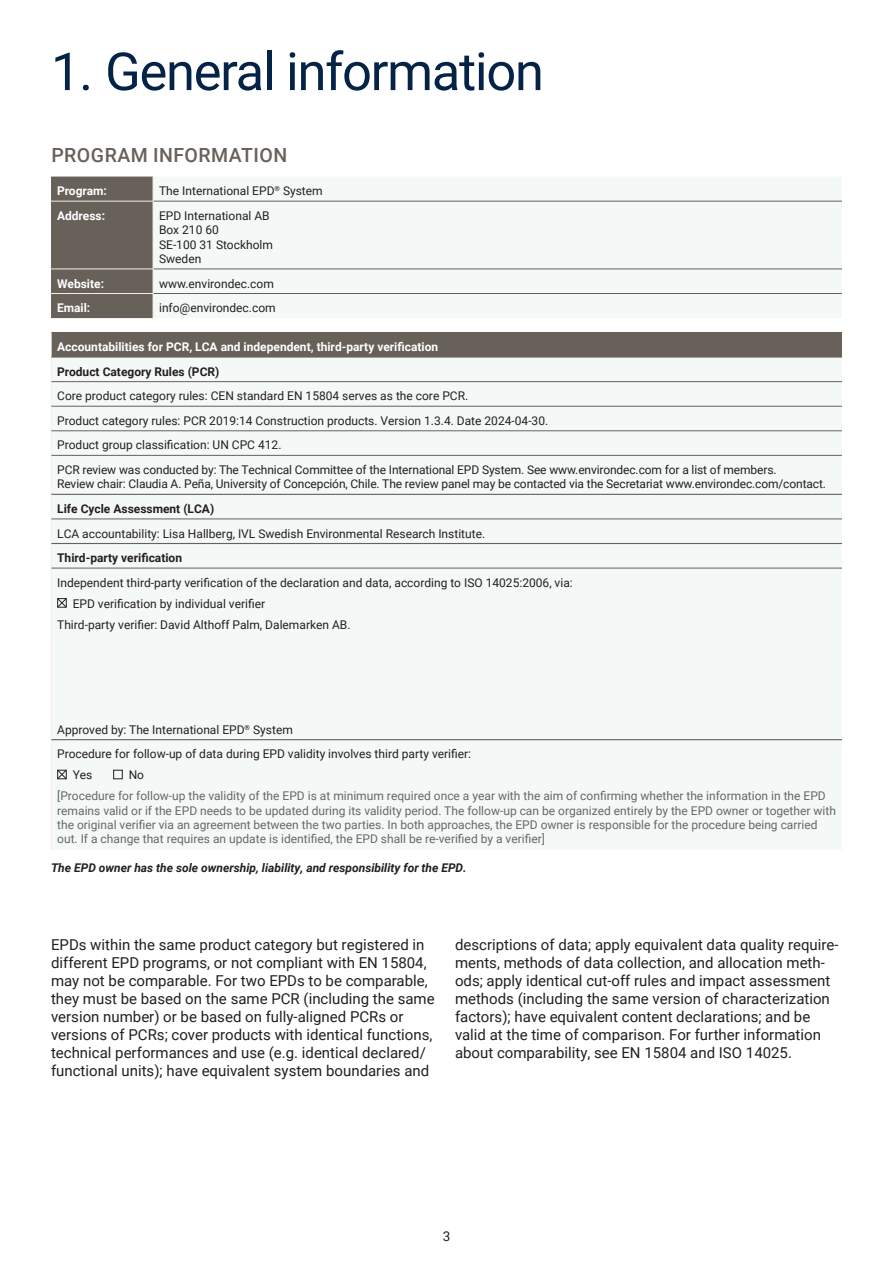
<style>
.page{position:relative;width:893px;height:1263px;background:#fff}
.page>*{position:absolute;margin:0;border:0;box-sizing:border-box;transform-origin:0 0}
.t1{font:52.5px "Roboto";letter-spacing:-.025em;color:#042346}
.t2{font:500 19.5px "Roboto";letter-spacing:.025em;color:#68615a}
.t3{font:15px/18px "Roboto";color:#231f20}
.t4{font:13.5px "Roboto";color:#231f20}
.t5{font:12px/24.6px "Roboto";color:#231f20}
.t6{font:12px/14.4px "Roboto";color:#656868}
.t7{font:700 12px "Roboto";color:#fff}
.t8{font:700 12px "Roboto";color:#231f20}
.t9{font:italic 700 12px "Roboto";color:#231f20}
</style>
<div class="page">
<div style="left:154px;top:177px;width:688px;height:141px;background:#f4f8f6"></div>
<hr style="left:153px;top:201px;width:689px;height:1px;background:#68615a">
<hr style="left:153px;top:269px;width:689px;height:1px;background:#68615a">
<hr style="left:153px;top:293px;width:689px;height:1px;background:#68615a">
<div style="left:51px;top:177px;width:103px;height:141px;background:#68615a"></div>
<hr style="left:51px;top:201px;width:102px;height:1px;background:#f2eeea">
<hr style="left:51px;top:269px;width:102px;height:1px;background:#f2eeea">
<hr style="left:51px;top:293px;width:102px;height:1px;background:#f2eeea">
<div style="left:51px;top:332px;width:791px;height:25px;background:#68615a"></div>
<div style="left:52px;top:358px;width:790px;height:491px;background:#f4f8f6"></div>
<svg style="left:51px;top:332px;width:1px;height:123px"></svg>
<hr style="left:51px;top:455px;width:1px;height:39px;background:#f2eeea">
<svg style="left:51px;top:495px;width:1px;height:73px"></svg>
<hr style="left:51px;top:568px;width:1px;height:172px;background:#f2eeea">
<hr style="left:51px;top:740px;width:1px;height:109px;background:#f2eeea">
<hr style="left:51px;top:357px;width:791px;height:1px;background:#68615a">
<hr style="left:51px;top:381px;width:791px;height:1px;background:#68615a">
<hr style="left:51px;top:406px;width:791px;height:1px;background:#68615a">
<hr style="left:51px;top:430px;width:791px;height:1px;background:#68615a">
<hr style="left:51px;top:455px;width:791px;height:1px;background:#68615a">
<hr style="left:51px;top:519px;width:791px;height:1px;background:#68615a">
<hr style="left:51px;top:568px;width:791px;height:1px;background:#68615a">
<hr style="left:51px;top:494px;width:791px;height:1px;background:#68615a">
<hr style="left:51px;top:543px;width:791px;height:1px;background:#68615a">
<hr style="left:51px;top:739px;width:791px;height:1px;background:#68615a">
<svg style="left:57px;top:597px;width:10px;height:11px"></svg>
<svg style="left:57px;top:769px;width:10px;height:11px"></svg>
<div style="left:113px;top:770px;width:10px;height:9px;border:1px solid #231f20"></div>
<h1 class="t1" style="left:51px;top:35px;width:494px">1. General information</h1>
<h2 class="t2" style="left:51px;top:141px;width:237px">PROGRAM INFORMATION</h2>
<p class="t7" style="left:57px;top:182px;width:51px">Program:</p>
<p class="t5" style="left:159px;top:178px;width:165px">The International EPD<sup>®</sup> System</p>
<p class="t7" style="left:57px;top:207px;width:50px">Address:</p>
<p class="t5" style="left:159px;top:208px;width:115px;line-height:14.4px">EPD International AB<br>Box 210 60<br>SE-100 31 Stockholm<br>Sweden</p>
<p class="t7" style="left:57px;top:275px;width:49px">Website:</p>
<p class="t5" style="left:159px;top:270px;width:116px">www.environdec.com</p>
<p class="t7" style="left:57px;top:299px;width:35px">Email:</p>
<p class="t5" style="left:159px;top:295px;width:118px">info@environdec.com</p>
<p class="t7" style="left:57px;top:338px;width:382px">Accountabilities for PCR, LCA and independent, third-party verification</p>
<p class="t8" style="left:57px;top:363px;width:164px">Product Category Rules (PCR)</p>
<p class="t5" style="left:57px;top:383px;width:721px">Core product category rules: CEN standard EN 15804 serves as the core PCR.<br>Product category rules: PCR 2019:14 Construction products. Version 1.3.4. Date 2024-04-30.<br>Product group classification: UN CPC 412.<br>PCR review was conducted by: The Technical Committee of the International EPD System. See www.environdec.com for a list of members.</p>
<p class="t5" style="left:57px;top:471px;width:770px">Review chair: Claudia A. Peña, University of Concepción, Chile. The review panel may be contacted via the Secretariat www.environdec.com/contact.</p>
<p class="t8" style="left:57px;top:500px;width:159px">Life Cycle Assessment (LCA)</p>
<p class="t5" style="left:57px;top:520px;width:429px">LCA accountability: Lisa Hallberg, IVL Swedish Environmental Research Institute.</p>
<p class="t8" style="left:57px;top:549px;width:126px">Third-party verification</p>
<p class="t5" style="left:57px;top:570px;width:517px">Independent third-party verification of the declaration and data, according to ISO 14025:2006, via:</p>
<p class="t5" style="left:73px;top:591px;width:194px">EPD verification by individual verifier</p>
<p class="t5" style="left:57px;top:612px;width:295px">Third-party verifier: David Althoff Palm, Dalemarken AB.</p>
<p class="t5" style="left:57px;top:717px;width:415px">Approved by: The International EPD<sup>®</sup> System<br>Procedure for follow-up of data during EPD validity involves third party verifier:</p>
<p class="t5" style="left:73px;top:762px;width:21px">Yes</p>
<p class="t5" style="left:129px;top:762px;width:17px">No</p>
<p class="t6" style="left:57px;top:788px;width:780px">[Procedure for follow-up the validity of the EPD is at minimum required once a year with the aim of confirming whether the information in the EPD remains valid or if the EPD needs to be updated during its validity period. The follow-up can be organized entirely by the EPD owner or together with the original verifier via an agreement between the two parties. In both approaches, the EPD owner is responsible for the procedure being carried out. If a change that requires an update is identified, the EPD shall be re-verified by a verifier]</p>
<p class="t9" style="left:51px;top:859px;width:417px">The EPD owner has the sole ownership, liability, and responsibility for the EPD.</p>
<p class="t3" style="left:51px;top:935px;width:385px">EPDs within the same product category but registered in different EPD programs, or not compliant with EN 15804, may not be comparable. For two EPDs to be comparable, they must be based on the same PCR (including the same version number) or be based on fully-aligned PCRs or versions of PCRs; cover products with identical functions, technical performances and use (e.g. identical declared/ functional units); have equivalent system boundaries and</p>
<p class="t3" style="left:455px;top:935px;width:385px">descriptions of data; apply equivalent data quality require&shy;ments, methods of data collection, and allocation meth&shy;ods; apply identical cut-off rules and impact assessment methods (including the same version of characterization factors); have equivalent content declarations; and be valid at the time of comparison. For further information about comparability, see EN 15804 and ISO 14025.</p>
<p class="t4" style="left:443px;top:1226px;width:9px">3</p>
</div>
